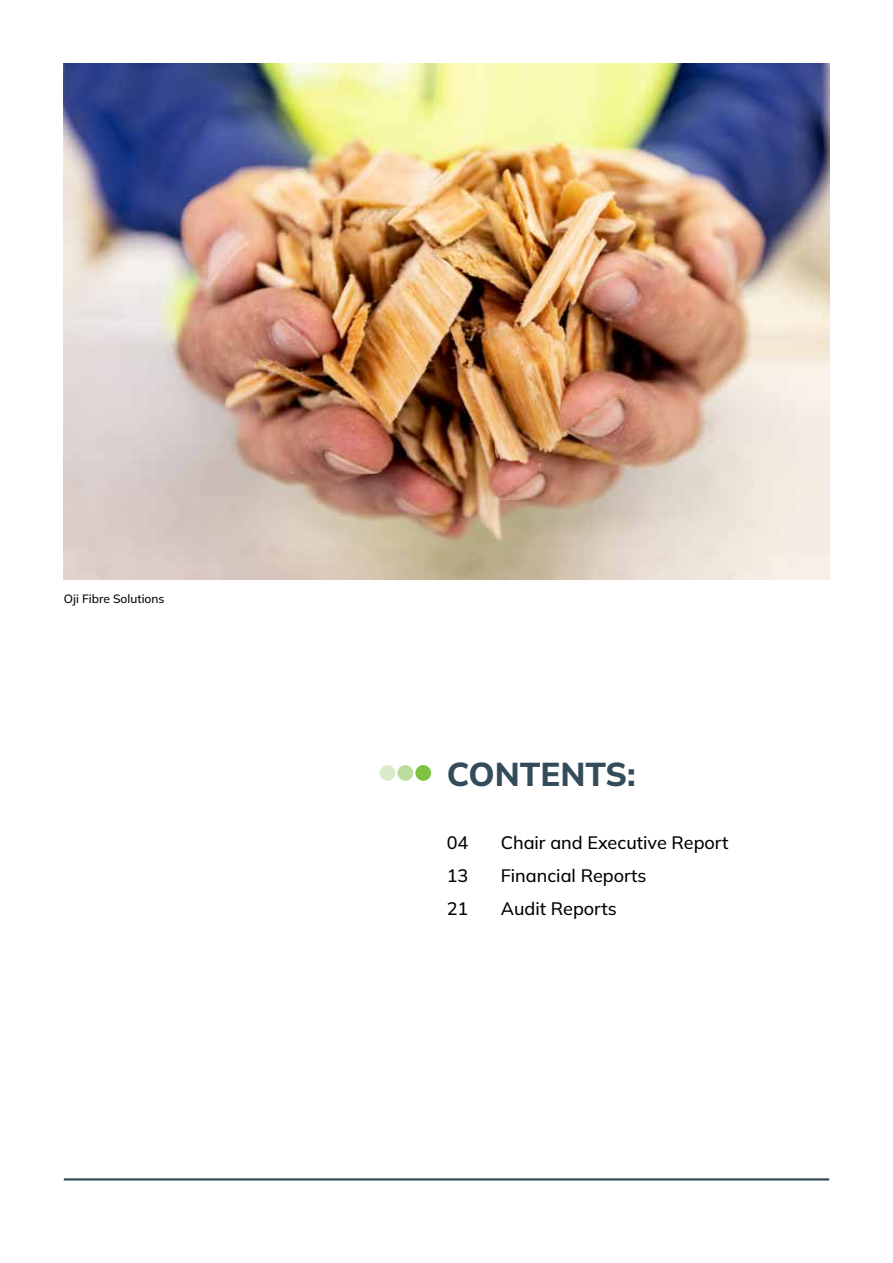
<style>
.page{position:relative;width:893px;height:1263px;background:#fff}
.page>*{position:absolute;margin:0;border:0;box-sizing:border-box;transform-origin:0 0}
.t1{font:800 33px "Mulish";color:#344c5a}
.t2{font:500 18px "Mulish";color:#000}
.t3{font:500 12px "Mulish";color:#000}
</style>
<div class="page">
<div style="left:415px;top:765px;width:16px;height:16px;background:#7dc242;border-radius:50%"></div>
<div style="left:397px;top:765px;width:16px;height:16px;background:#bcdc9b;border-radius:50%"></div>
<div style="left:380px;top:765px;width:15px;height:16px;background:#daebc9;border-radius:50%"></div>
<img style="left:64px;top:64px;width:765px;height:516px">
<hr style="left:64px;top:1178px;width:765px;height:2px;background:#344c5a">
<p class="t3" style="left:64px;top:591px;width:102px">Oji Fibre Solutions</p>
<h1 class="t1" style="left:447px;top:751px;width:190px">CONTENTS:</h1>
<p class="t2" style="left:447px;top:830px;width:23px">04</p>
<p class="t2" style="left:501px;top:830px;width:229px">Chair and Executive Report</p>
<p class="t2" style="left:447px;top:863px;width:23px">13</p>
<p class="t2" style="left:501px;top:863px;width:147px">Financial Reports</p>
<p class="t2" style="left:447px;top:896px;width:23px">21</p>
<p class="t2" style="left:501px;top:896px;width:118px">Audit Reports</p>
</div>
